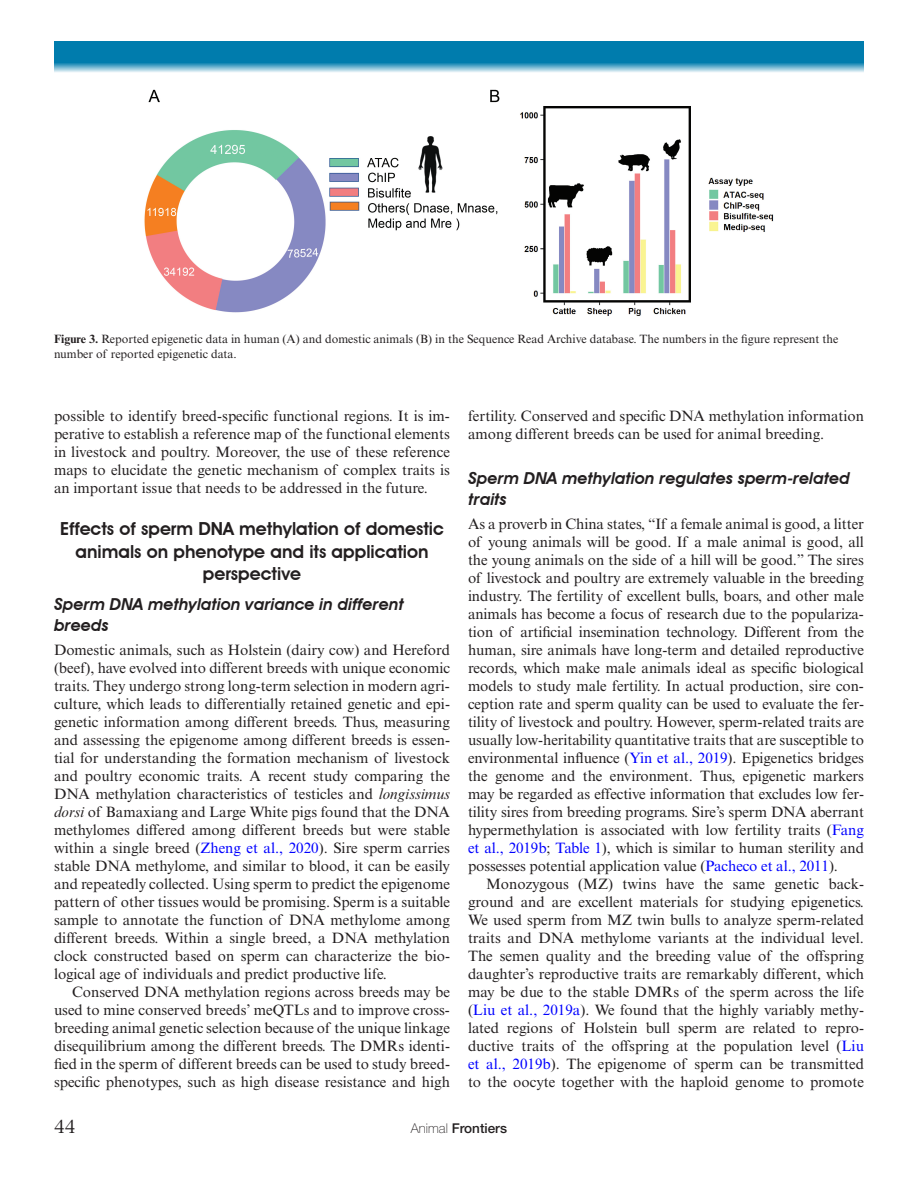
<style>
.page{position:relative;width:918px;height:1188px;background:#fff}
.page>*{position:absolute;margin:0;border:0;box-sizing:border-box;transform-origin:0 0}
.t1{font:600 18px/22.5px "Avant Garde IT Cby BT";color:#231f20;text-align:center}
.t2{font:18px "Lucida Bright";color:#231f20}
.t3{font:italic 600 16.5px/21px "Avant Garde IT Cby BT";color:#231f20}
.t4{font:15px/18px "Times New Roman MT Std";color:#231f20;text-align:justify}
.t5{font:500 13.5px "Helvetica Neue LT Std";color:#231f20}
.t6{font:12px/15px "Times New Roman MT Std";color:#231f20}
.s1{font-weight:700}
.s2{font-style:italic}
.s3{color:#00f}
.s4{font-weight:100}
</style>
<div class="page">
<svg style="left:54px;top:41px;width:810px;height:31px;background:#238eb8"></svg>
<img style="left:144px;top:90px;width:630px;height:226px">
<p class="t6" style="left:54px;top:332px;width:786px"><span class="s1">Figure 3.</span> Reported epigenetic data in human (A) and domestic animals (B) in the Sequence Read Archive database. The numbers in the figure represent the number of reported epigenetic data.</p>
<p class="t4" style="left:54px;top:407px;width:397px">possible to identify breed-specific functional regions. It is im&shy;perative to establish a reference map of the functional elements in livestock and poultry. Moreover, the use of these reference maps to elucidate the genetic mechanism of complex traits is an important issue that needs to be addressed in the future.</p>
<p class="t1" style="left:60px;top:517px;width:385px">Effects of sperm DNA methylation of domestic animals on phenotype and its application perspective</p>
<p class="t3" style="left:54px;top:594px;width:351px">Sperm DNA methylation variance in different breeds</p>
<p class="t4" style="left:54px;top:641px;width:398px">Domestic animals, such as Holstein (dairy cow) and Hereford (beef), have evolved into different breeds with unique economic traits. They undergo strong long-term selection in modern agri&shy;culture, which leads to differentially retained genetic and epi&shy;genetic information among different breeds. Thus, measuring and assessing the epigenome among different breeds is essen&shy;tial for understanding the formation mechanism of livestock and poultry economic traits. A recent study comparing the DNA methylation characteristics of testicles and <span class="s2">longissimus dorsi</span> of Bamaxiang and Large White pigs found that the DNA methylomes differed among different breeds but were stable within a single breed (<span class="s3">Zheng et al., 2020</span>). Sire sperm carries stable DNA methylome, and similar to blood, it can be easily and repeatedly collected. Using sperm to predict the epigenome pattern of other tissues would be promising. Sperm is a suitable sample to annotate the function of DNA methylome among different breeds. Within a single breed, a DNA methylation clock constructed based on sperm can characterize the bio&shy;logical age of individuals and predict productive life.</p>
<p class="t4" style="left:54px;top:983px;width:398px;text-indent:18px">Conserved DNA methylation regions across breeds may be used to mine conserved breeds’ meQTLs and to improve cross&shy;breeding animal genetic selection because of the unique linkage disequilibrium among the different breeds. The DMRs identi&shy;fied in the sperm of different breeds can be used to study breed&shy;specific phenotypes, such as high disease resistance and high</p>
<p class="t4" style="left:468px;top:407px;width:397px">fertility. Conserved and specific DNA methylation information among different breeds can be used for animal breeding.</p>
<p class="t3" style="left:468px;top:468px;width:383px">Sperm DNA methylation regulates sperm-related traits</p>
<p class="t4" style="left:468px;top:515px;width:398px">As a proverb in China states, “If a female animal is good, a litter of young animals will be good. If a male animal is good, all the young animals on the side of a hill will be good.” The sires of livestock and poultry are extremely valuable in the breeding industry. The fertility of excellent bulls, boars, and other male animals has become a focus of research due to the populariza&shy;tion of artificial insemination technology. Different from the human, sire animals have long-term and detailed reproductive records, which make male animals ideal as specific biological models to study male fertility. In actual production, sire con&shy;ception rate and sperm quality can be used to evaluate the fer&shy;tility of livestock and poultry. However, sperm-related traits are usually low-heritability quantitative traits that are susceptible to environmental influence (<span class="s3">Yin et al., 2019</span>). Epigenetics bridges the genome and the environment. Thus, epigenetic markers may be regarded as effective information that excludes low fer&shy;tility sires from breeding programs. Sire’s sperm DNA aberrant hypermethylation is associated with low fertility traits (<span class="s3">Fang et al., 2019b</span>; <span class="s3">Table 1</span>), which is similar to human sterility and possesses potential application value (<span class="s3">Pacheco et al., 2011</span>).</p>
<p class="t4" style="left:468px;top:875px;width:398px;text-indent:18px">Monozygous (MZ) twins have the same genetic back&shy;ground and are excellent materials for studying epigenetics.<br>We used sperm from MZ twin bulls to analyze sperm-related traits and DNA methylome variants at the individual level.<br>The semen quality and the breeding value of the offspring daughter’s reproductive traits are remarkably different, which may be due to the stable DMRs of the sperm across the life (<span class="s3">Liu et al., 2019a</span>). We found that the highly variably methy&shy;lated regions of Holstein bull sperm are related to repro&shy;ductive traits of the offspring at the population level (<span class="s3">Liu et al., 2019b</span>). The epigenome of sperm can be transmitted to the oocyte together with the haploid genome to promote</p>
<p class="t2" style="left:54px;top:1116px;width:23px">44</p>
<p class="t5" style="left:411px;top:1120px;width:98px"><span class="s4">Animal</span> Frontiers</p>
</div>
